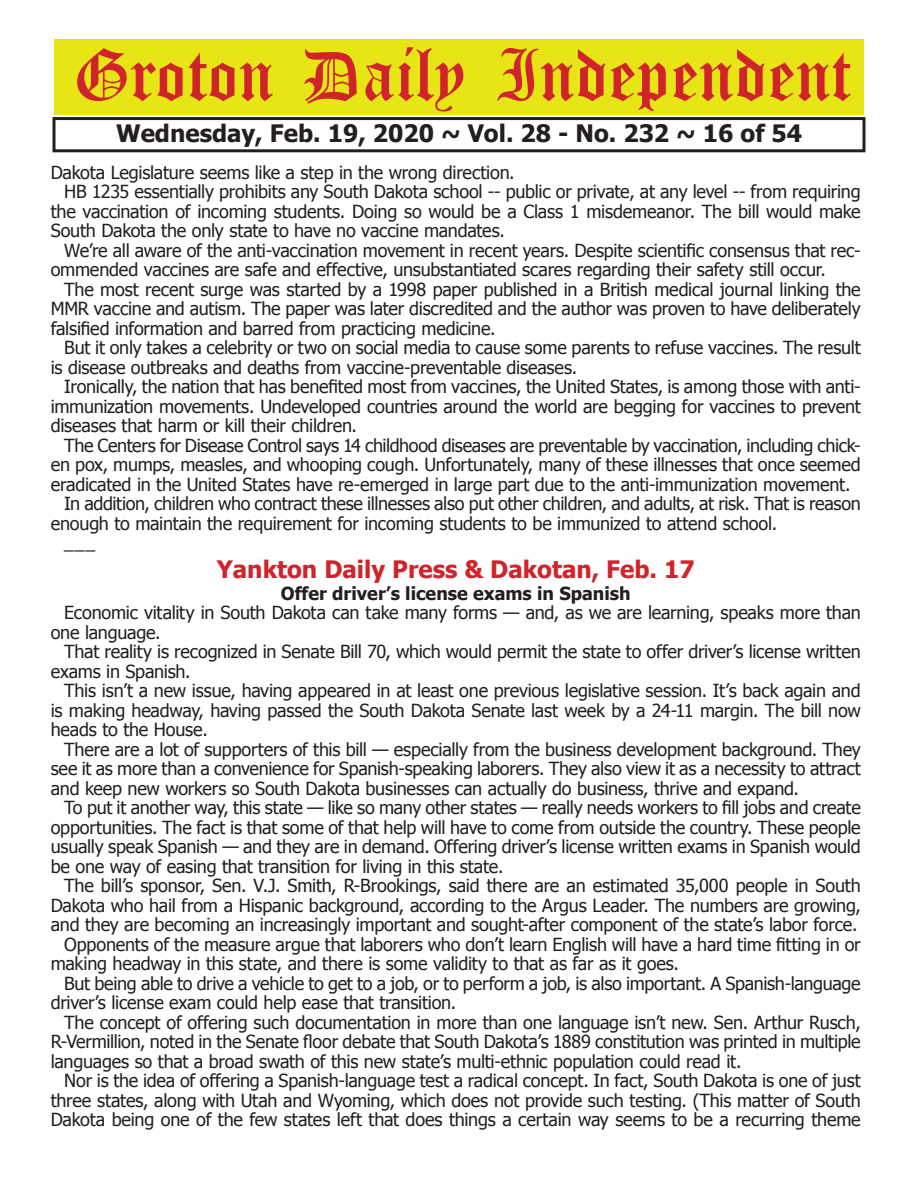
<style>
.page{position:relative;width:918px;height:1188px;background:#fff}
.page>*{position:absolute;margin:0;border:0;box-sizing:border-box;transform-origin:0 0}
.t1{font:54px "Old English Five";color:#d1232a}
.t2{font:700 24px "Tahoma";color:#231f20}
.t3{font:700 24px "Tahoma";color:#d1232a}
.t4{font:18px/19.5px "Tahoma";letter-spacing:-.015em;color:#231f20;text-align:justify}
.t5{font:700 18px "Tahoma";color:#231f20}
</style>
<div class="page">
<div style="left:52px;top:117px;width:814px;height:35px;border:3px solid #231f20"></div>
<div style="left:54px;top:40px;width:810px;height:75px;background:#e7e515"></div>
<h1 class="t1" style="left:73px;top:50px;width:779px">Groton Daily Independent</h1>
<h2 class="t2" style="left:116px;top:116px;width:688px">Wednesday, Feb. 19, 2020 ~ Vol. 28 - No. 232 ~ 16 of 54</h2>
<p class="t4" style="left:51px;top:162px;width:465px">Dakota Legislature seems like a step in the wrong direction.</p>
<p class="t4" style="left:64px;top:181px;width:798px">HB 1235 essentially prohibits any South Dakota school -- public or private, at any level -- from requiring</p>
<p class="t4" style="left:51px;top:201px;width:811px">the vaccination of incoming students. Doing so would be a Class 1 misdemeanor. The bill would make</p>
<p class="t4" style="left:51px;top:220px;width:456px">South Dakota the only state to have no vaccine mandates.</p>
<p class="t4" style="left:64px;top:240px;width:798px">We’re all aware of the anti-vaccination movement in recent years. Despite scientific consensus that rec-</p>
<p class="t4" style="left:51px;top:259px;width:777px">ommended vaccines are safe and effective, unsubstantiated scares regarding their safety still occur.</p>
<p class="t4" style="left:64px;top:279px;width:798px">The most recent surge was started by a 1998 paper published in a British medical journal linking the</p>
<p class="t4" style="left:51px;top:298px;width:812px">MMR vaccine and autism. The paper was later discredited and the author was proven to have deliberately</p>
<p class="t4" style="left:51px;top:318px;width:446px">falsified information and barred from practicing medicine.</p>
<p class="t4" style="left:64px;top:337px;width:798px">But it only takes a celebrity or two on social media to cause some parents to refuse vaccines. The result</p>
<p class="t4" style="left:51px;top:357px;width:528px">is disease outbreaks and deaths from vaccine-preventable diseases.</p>
<p class="t4" style="left:64px;top:376px;width:798px">Ironically, the nation that has benefited most from vaccines, the United States, is among those with anti-</p>
<p class="t4" style="left:51px;top:396px;width:812px">immunization movements. Undeveloped countries around the world are begging for vaccines to prevent</p>
<p class="t4" style="left:51px;top:415px;width:308px">diseases that harm or kill their children.</p>
<p class="t4" style="left:64px;top:435px;width:798px">The Centers for Disease Control says 14 childhood diseases are preventable by vaccination, including chick-</p>
<p class="t4" style="left:51px;top:454px;width:812px">en pox, mumps, measles, and whooping cough. Unfortunately, many of these illnesses that once seemed</p>
<p class="t4" style="left:51px;top:474px;width:801px">eradicated in the United States have re-emerged in large part due to the anti-immunization movement.</p>
<p class="t4" style="left:64px;top:493px;width:798px">In addition, children who contract these illnesses also put other children, and adults, at risk. That is reason</p>
<p class="t4" style="left:51px;top:513px;width:728px">enough to maintain the requirement for incoming students to be immunized to attend school.</p>
<p class="t4" style="left:64px;top:532px;width:33px">___</p>
<h2 class="t3" style="left:217px;top:553px;width:479px">Yankton Daily Press &amp; Dakotan, Feb. 17</h2>
<p class="t5" style="left:281px;top:581px;width:351px">Offer driver’s license exams in Spanish</p>
<p class="t4" style="left:51px;top:602px;width:812px;text-indent:14px">Economic vitality in South Dakota can take many forms — and, as we are learning, speaks more than one language.</p>
<p class="t4" style="left:51px;top:641px;width:811px;text-indent:14px">That reality is recognized in Senate Bill 70, which would permit the state to offer driver’s license written exams in Spanish.</p>
<p class="t4" style="left:51px;top:680px;width:811px;text-indent:14px">This isn’t a new issue, having appeared in at least one previous legislative session. It’s back again and is making headway, having passed the South Dakota Senate last week by a 24-11 margin. The bill now heads to the House.</p>
<p class="t4" style="left:51px;top:739px;width:812px;text-indent:14px">There are a lot of supporters of this bill — especially from the business development background. They see it as more than a convenience for Spanish-speaking laborers. They also view it as a necessity to attract and keep new workers so South Dakota businesses can actually do business, thrive and expand.</p>
<p class="t4" style="left:51px;top:797px;width:812px;text-indent:14px">To put it another way, this state — like so many other states — really needs workers to fill jobs and create opportunities. The fact is that some of that help will have to come from outside the country. These people usually speak Spanish — and they are in demand. Offering driver’s license written exams in Spanish would be one way of easing that transition for living in this state.</p>
<p class="t4" style="left:64px;top:875px;width:798px">The bill’s sponsor, Sen. V.J. Smith, R-Brookings, said there are an estimated 35,000 people in South</p>
<p class="t4" style="left:51px;top:895px;width:812px">Dakota who hail from a Hispanic background, according to the Argus Leader. The numbers are growing,</p>
<p class="t4" style="left:51px;top:914px;width:808px">and they are becoming an increasingly important and sought-after component of the state’s labor force.</p>
<p class="t4" style="left:64px;top:934px;width:798px">Opponents of the measure argue that laborers who don’t learn English will have a hard time fitting in or</p>
<p class="t4" style="left:51px;top:953px;width:630px">making headway in this state, and there is some validity to that as far as it goes.</p>
<p class="t4" style="left:64px;top:973px;width:798px">But being able to drive a vehicle to get to a job, or to perform a job, is also important. A Spanish-language</p>
<p class="t4" style="left:51px;top:992px;width:407px">driver’s license exam could help ease that transition.</p>
<p class="t4" style="left:64px;top:1012px;width:798px">The concept of offering such documentation in more than one language isn’t new. Sen. Arthur Rusch,</p>
<p class="t4" style="left:51px;top:1031px;width:811px">R-Vermillion, noted in the Senate floor debate that South Dakota’s 1889 constitution was printed in multiple</p>
<p class="t4" style="left:51px;top:1051px;width:692px">languages so that a broad swath of this new state’s multi-ethnic population could read it.</p>
<p class="t4" style="left:64px;top:1070px;width:798px">Nor is the idea of offering a Spanish-language test a radical concept. In fact, South Dakota is one of just</p>
<p class="t4" style="left:51px;top:1090px;width:812px">three states, along with Utah and Wyoming, which does not provide such testing. (This matter of South</p>
<p class="t4" style="left:51px;top:1109px;width:811px">Dakota being one of the few states left that does things a certain way seems to be a recurring theme</p>
</div>
